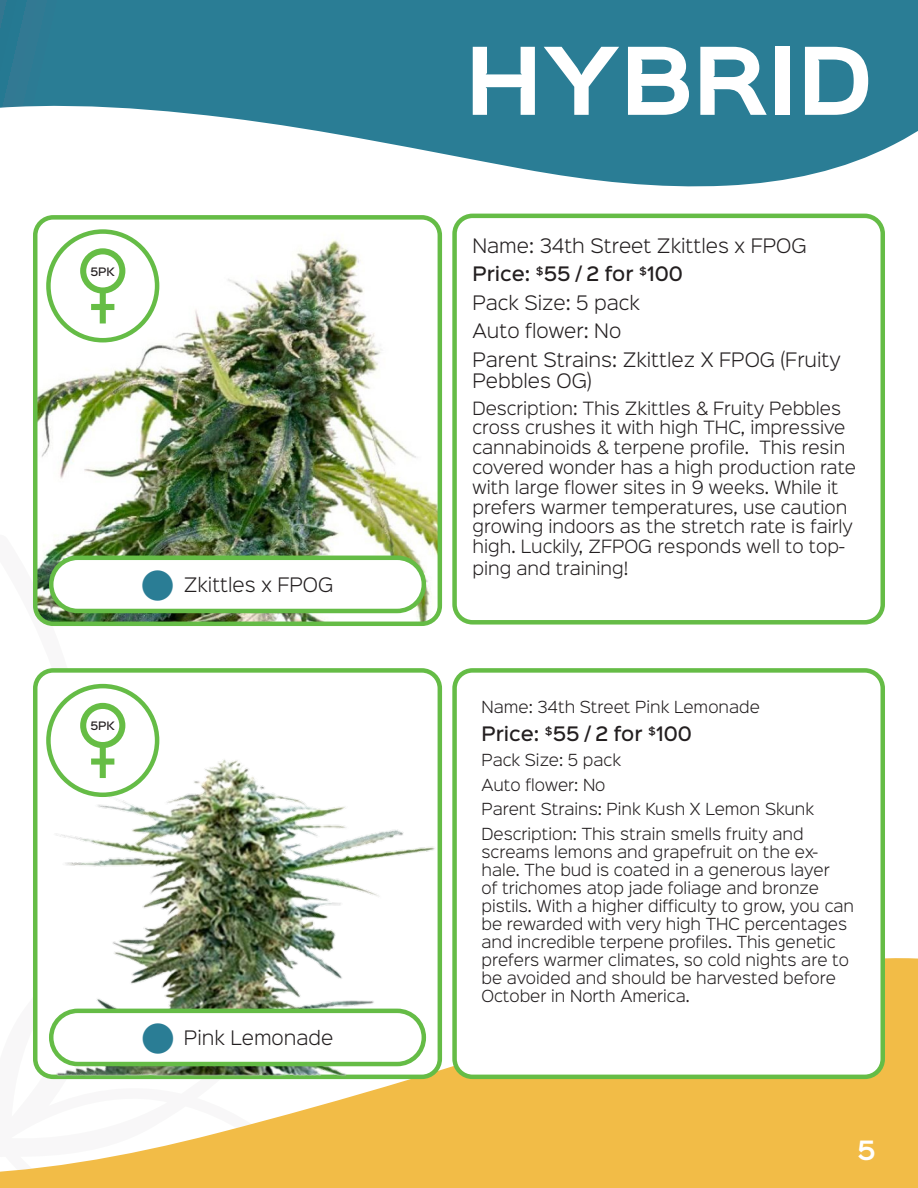
<style>
.page{position:relative;width:918px;height:1188px;background:#fff}
.page>*{position:absolute;margin:0;border:0;box-sizing:border-box;transform-origin:0 0}
.t1{font:700 84px "Sinkin Sans 700";color:#fff}
.t2{font:600 24px "Sinkin Sans 600";color:#fff}
.t3{font:300 18px/28.3px "Sinkin Sans 300";color:#231f20}
.t4{font:500 18px "Sinkin Sans 500";color:#231f20}
.t5{font:300 16.5px/19.8px "Sinkin Sans 300";color:#231f20}
.t6{font:300 15px/18px "Sinkin Sans 300";color:#231f20}
.t7{font:500 10.5px "Sinkin Sans 500";color:#231f20}
.s1{color:#2a7d95}
</style>
<div class="page">
<svg style="left:0;top:942px;width:918px;height:246px;fill:#f2bc47"></svg>
<svg style="left:0;top:0;width:918px;height:271px"></svg>
<div style="left:455px;top:216px;width:428px;height:406px;background:#fff;border-radius:18px"></div>
<div style="left:452px;top:214px;width:433px;height:411px;border:4px solid #65bc46;border-radius:18px"></div>
<div style="left:455px;top:670px;width:428px;height:407px;background:#fff;border-radius:18px"></div>
<div style="left:452px;top:668px;width:433px;height:411px;border:4px solid #65bc46;border-radius:18px"></div>
<img style="left:35px;top:217px;width:405px;height:404px">
<div style="left:33px;top:215px;width:409px;height:411px;border:4px solid #65bc46;border-radius:18px"></div>
<div style="left:51px;top:558px;width:373px;height:53px;background:#fff;border-radius:27px"></div>
<div style="left:49px;top:556px;width:377px;height:57px;border:4px solid #65bc46;border-radius:27px"></div>
<div style="left:35px;top:670px;width:405px;height:407px;background:#fff;border-radius:18px"></div>
<div style="left:33px;top:668px;width:409px;height:411px;border:4px solid #65bc46;border-radius:18px"></div>
<img style="left:44px;top:709px;width:392px;height:389px">
<div style="left:51px;top:1011px;width:373px;height:53px;background:#fff;border-radius:27px"></div>
<div style="left:49px;top:1009px;width:377px;height:57px;border:4px solid #65bc46;border-radius:27px"></div>
<div style="left:48px;top:232px;width:109px;height:108px;background:#fff;border-radius:50%"></div>
<div style="left:46px;top:229px;width:113px;height:113px;border:4px solid #65bc46;border-radius:50%"></div>
<svg style="left:80px;top:248px;width:45px;height:75px"></svg>
<div style="left:48px;top:686px;width:109px;height:109px;background:#fff;border-radius:50%"></div>
<div style="left:46px;top:684px;width:113px;height:113px;border:4px solid #65bc46;border-radius:50%"></div>
<svg style="left:80px;top:703px;width:45px;height:75px"></svg>
<p class="t7" style="left:90px;top:263px;width:26px">5PK</p>
<p class="t3" style="left:139px;top:569px;width:196px"><span class="s1">⚫</span> Zkittles x FPOG</p>
<p class="t7" style="left:90px;top:717px;width:26px">5PK</p>
<p class="t3" style="left:139px;top:1022px;width:196px"><span class="s1">⚫</span> Pink Lemonade</p>
<h1 class="t1" style="left:465px;top:37px;width:409px">HYBRID</h1>
<p class="t3" style="left:472px;top:230px;width:336px">Name: 34th Street Zkittles x FPOG</p>
<p class="t4" style="left:472px;top:259px;width:212px">Price: <sup>$</sup>55 / 2 for <sup>$</sup>100</p>
<p class="t3" style="left:472px;top:287px;width:370px">Pack Size: 5 pack<br>Auto flower: No<br>Parent Strains: Zkittlez X FPOG (Fruity</p>
<p class="t3" style="left:472px;top:365px;width:121px">Pebbles OG)</p>
<p class="t5" style="left:472px;top:397px;width:385px">Description: This Zkittles &amp; Fruity Pebbles cross crushes it with high THC, impressive cannabinoids &amp; terpene profile. This resin covered wonder has a high production rate with large flower sites in 9 weeks. While it prefers warmer temperatures, use caution growing indoors as the stretch rate is fairly high. Luckily, ZFPOG responds well to top-</p>
<p class="t5" style="left:472px;top:557px;width:157px">ping and training!</p>
<p class="t6" style="left:481px;top:697px;width:280px">Name: 34th Street Pink Lemonade</p>
<p class="t4" style="left:481px;top:718px;width:212px">Price: <sup>$</sup>55 / 2 for <sup>$</sup>100</p>
<p class="t6" style="left:481px;top:746px;width:334px;line-height:24.8px">Pack Size: 5 pack<br>Auto flower: No<br>Parent Strains: Pink Kush X Lemon Skunk<br>Description: This strain smells fruity and</p>
<p class="t6" style="left:481px;top:842px;width:374px">screams lemons and grapefruit on the ex&shy;hale. The bud is coated in a generous layer<br>of trichomes atop jade foliage and bronze pistils. With a higher difficulty to grow, you can be rewarded with very high THC percentages and incredible terpene profiles. This genetic prefers warmer climates, so cold nights are to be avoided and should be harvested before October in North America.</p>
<h2 class="t2" style="left:857px;top:1130px;width:20px">5</h2>
</div>
